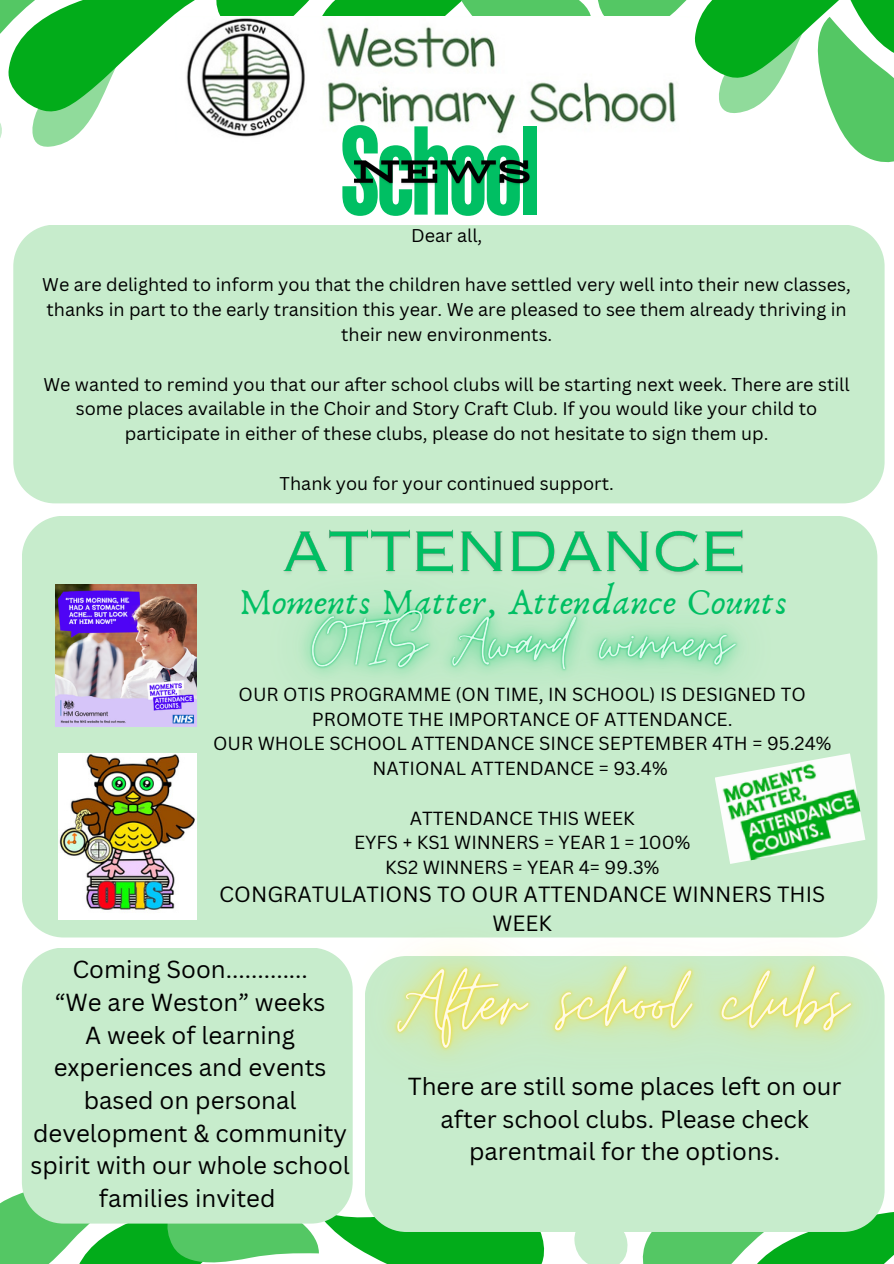
<style>
.page{position:relative;width:894px;height:1264px;background:#fff}
.page>*{position:absolute;margin:0;border:0;box-sizing:border-box;transform-origin:0 0}
.t1{font:700 126px "TT Bluescreens";letter-spacing:-.03em;color:#00bf63}
.t2{font:37.5px "Anaktoria";letter-spacing:.025em;color:#00bf63}
.t3{font:24px/32.7px "Canva Sans";color:#000;text-align:center}
.t4{font:21.45px/29.2px "Canva Sans";color:#000;text-align:center}
.t5{font:18.45px/24.8px "Canva Sans";color:#000;text-align:center}
.t6{font:18px/24.8px "Canva Sans";color:#000;text-align:center}
</style>
<div class="page">
<div style="left:22px;top:516px;width:854px;height:421px;background:#c7eccc"></div>
<svg style="left:0;top:1175px;width:893px;height:88px"></svg>
<svg style="left:0;top:0;width:893px;height:163px"></svg>
<img style="left:176px;top:17px;width:515px;height:127px">
<div style="left:13px;top:225px;width:871px;height:278px;background:#c7eccc"></div>
<img style="left:59px;top:753px;width:137px;height:166px">
<div style="left:22px;top:948px;width:330px;height:275px;background:#c7eccc"></div>
<img style="left:714px;top:753px;width:151px;height:79px">
<img style="left:55px;top:585px;width:141px;height:141px">
<div style="left:364px;top:1175px;width:520px;height:56px;background:#c7eccc"></div>
<img style="left:221px;top:516px;width:607px;height:262px">
<img style="left:351px;top:146px;width:182px;height:39px">
<img style="left:280px;top:832px;width:605px;height:343px">
<p class="t1" style="left:340px;top:111px;width:202px">School</p>
<p class="t6" style="left:411px;top:222px;width:73px">Dear all,</p>
<p class="t6" style="left:42px;top:272px;width:810px">We are delighted to inform you that the children have settled very well into their new classes, thanks in part to the early transition this year. We are pleased to see them already thriving in their new environments.</p>
<p class="t6" style="left:43px;top:371px;width:807px">We wanted to remind you that our after school clubs will be starting next week. There are still some places available in the Choir and Story Craft Club. If you would like your child to participate in either of these clubs, please do not hesitate to sign them up.</p>
<p class="t6" style="left:279px;top:470px;width:335px">Thank you for your continued support.</p>
<h6 class="t2" style="left:239px;top:579px;width:549px">Moments Matter, Attendance Counts</h6>
<p class="t5" style="left:238px;top:681px;width:568px">OUR OTIS PROGRAMME (ON TIME, IN SCHOOL) IS DESIGNED TO<br>PROMOTE THE IMPORTANCE OF ATTENDANCE.</p>
<p class="t5" style="left:213px;top:730px;width:619px">OUR WHOLE SCHOOL ATTENDANCE SINCE SEPTEMBER 4TH = 95.24%</p>
<p class="t5" style="left:372px;top:755px;width:296px">NATIONAL ATTENDANCE = 93.4%</p>
<p class="t5" style="left:409px;top:805px;width:226px">ATTENDANCE THIS WEEK</p>
<h1 class="t5" style="left:354px;top:829px;width:337px">EYFS + KS1 WINNERS = YEAR 1 = 100%</h1>
<p class="t5" style="left:385px;top:854px;width:275px">KS2 WINNERS = YEAR 4= 99.3%</p>
<p class="t4" style="left:219px;top:879px;width:607px">CONGRATULATIONS TO OUR ATTENDANCE WINNERS THIS<br>WEEK</p>
<p class="t3" style="left:72px;top:952px;width:237px">Coming Soon.............</p>
<p class="t3" style="left:55px;top:985px;width:272px">“We are Weston” weeks</p>
<p class="t3" style="left:30px;top:1017px;width:321px">A week of learning experiences and events based on personal development &amp; community spirit with our whole school families invited</p>
<p class="t3" style="left:407px;top:1069px;width:435px">There are still some places left on our after school clubs. Please check parentmail for the options.</p>
</div>
